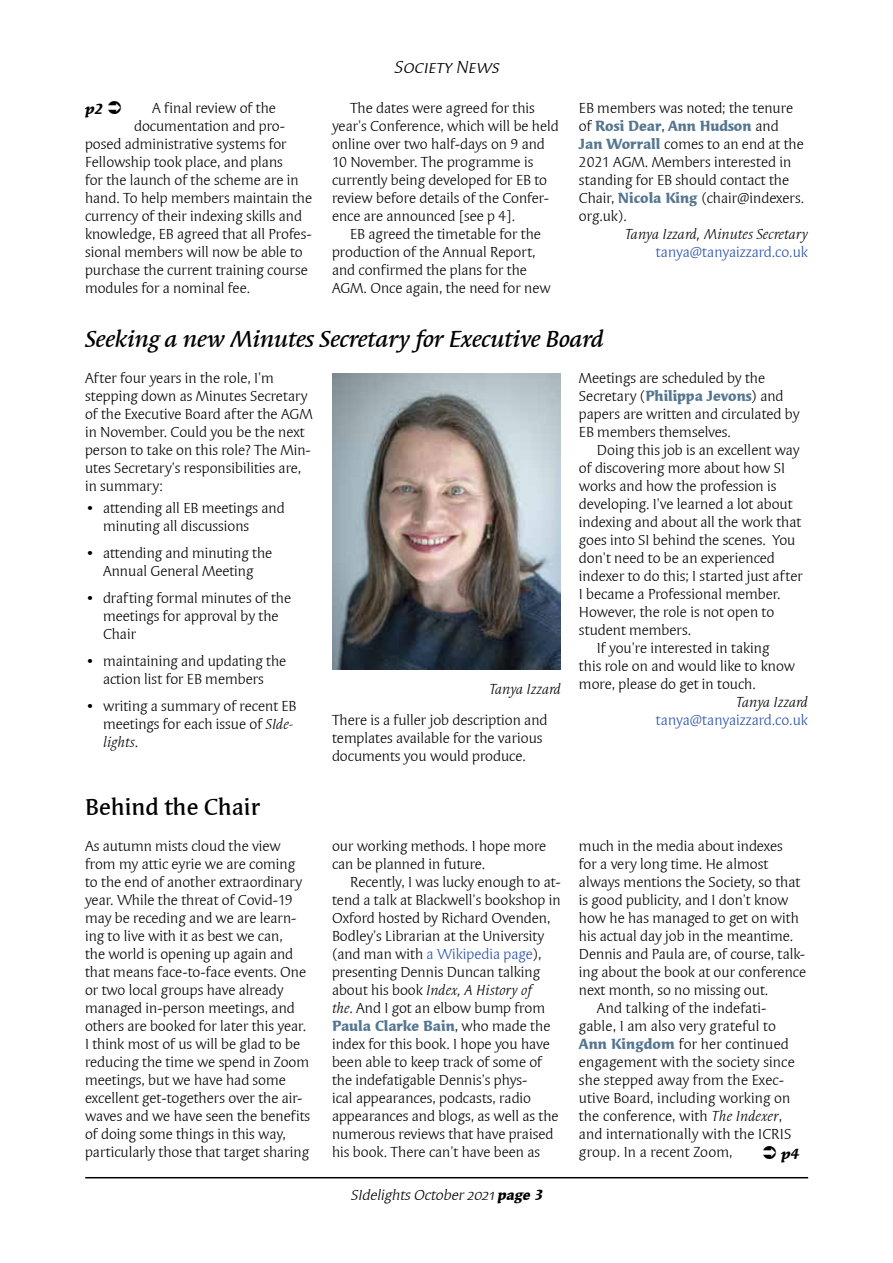
<style>
.page{position:relative;width:893px;height:1263px;background:#fff}
.page>*{position:absolute;margin:0;border:0;box-sizing:border-box;transform-origin:0 0}
.t1{font:24px "Syndor Md OSITCTT Medium Ita";color:#000}
.t2{font:24px "Syndor Md OSITCTT Medium";color:#000}
.t3{font:italic 18px "Syndor SCITCTT Book";color:#000}
.t4{font:15px/18px "Syndor ITCTT Book";color:#000}
.t5{font:italic 15px "Syndor ITCTT Book";color:#000}
.t6{font:15px "Syndor ITCTT Bold";color:#557690}
.t7{font:15px "Syndor ITCTT Book";color:#2850aa}
.t8{font:italic 15px "Syndor OSITCTT Book";color:#000}
.t9{font:italic 15px "Syndor ITCTT Bold";color:#000}
.s1{font-family:"Syndor ITCTT Book";color:#000}
.s2{font-family:"Syndor ITCTT Bold";color:#557690}
.s3{font-style:italic}
.s4{color:#2850aa}
.s5{font-family:"Syndor ITCTT Bold"}
</style>
<div class="page">
<hr style="left:85px;top:1177px;width:723px;height:1px;background:#000">
<img style="left:332px;top:373px;width:229px;height:296px">
<p class="t4" style="left:152px;top:99px;width:125px">A final review of the</p>
<p class="t4" style="left:134px;top:117px;width:153px">documentation and pro-</p>
<p class="t4" style="left:85px;top:135px;width:203px">posed administrative systems for</p>
<p class="t4" style="left:85px;top:153px;width:199px">Fellowship took place, and plans</p>
<p class="t4" style="left:85px;top:171px;width:215px">for the launch of the scheme are in</p>
<p class="t4" style="left:85px;top:189px;width:229px">hand. To help members maintain the</p>
<p class="t4" style="left:85px;top:207px;width:218px">currency of their indexing skills and</p>
<p class="t4" style="left:85px;top:225px;width:228px">knowledge, EB agreed that all Profes-</p>
<p class="t4" style="left:85px;top:243px;width:219px">sional members will now be able to</p>
<p class="t4" style="left:85px;top:261px;width:224px">purchase the current training course</p>
<p class="t4" style="left:85px;top:279px;width:167px">modules for a nominal fee.</p>
<p class="t9" style="left:85px;top:100px;width:20px">p2</p>
<p class="t3" style="left:394px;top:57px;width:110px">Society News</p>
<p class="t4" style="left:332px;top:99px;width:228px;text-indent:18px">The dates were agreed for this year’s Conference, which will be held online over two half-days on 9 and<br>10 November. The programme is currently being developed for EB to review before details of the Confer&shy;ence are announced [see p 4].</p>
<p class="t4" style="left:332px;top:225px;width:220px;text-indent:18px">EB agreed the timetable for the production of the Annual Report, and confirmed the plans for the<br>AGM. Once again, the need for new</p>
<p class="t4" style="left:579px;top:99px;width:216px">EB members was noted; the tenure</p>
<p class="t6" style="left:579px;top:116px;width:201px"><span class="s1">of</span> Rosi Dear<span class="s1">,</span> Ann Hudson <span class="s1">and</span></p>
<p class="t4" style="left:579px;top:135px;width:227px"><span class="s2">Jan Worrall</span> comes to an end at the<br>2021 AGM. Members interested in standing for EB should contact the<br>Chair, <span class="s2">Nicola King</span> (chair@indexers. org.uk).</p>
<p class="t5" style="left:625px;top:225px;width:185px">Tanya Izzard, Minutes Secretary</p>
<p class="t7" style="left:656px;top:243px;width:154px">tanya@tanyaizzard.co.uk</p>
<h1 class="t1" style="left:85px;top:325px;width:520px">Seeking a new Minutes Secretary for Executive Board</h1>
<p class="t4" style="left:85px;top:369px;width:229px">After four years in the role, I’m stepping down as Minutes Secretary of the Executive Board after the AGM in November. Could you be the next person to take on this role? The Min&shy;utes Secretary’s responsibilities are, in summary:</p>
<p class="t4" style="left:103px;top:499px;width:183px;text-indent:-18px">• attending all EB meetings and minuting all discussions</p>
<p class="t4" style="left:85px;top:544px;width:189px;text-align:center">• attending and minuting the<br>Annual General Meeting</p>
<p class="t4" style="left:103px;top:589px;width:190px;text-indent:-18px">• drafting formal minutes of the meetings for approval by the<br>Chair</p>
<p class="t4" style="left:85px;top:652px;width:203px;text-align:center">• maintaining and updating the action list for EB members</p>
<p class="t4" style="left:103px;top:697px;width:195px;text-indent:-18px">• writing a summary of recent EB meetings for each issue of <span class="s3">SIde&shy;lights</span>.</p>
<p class="t4" style="left:579px;top:369px;width:222px">Meetings are scheduled by the<br>Secretary (<span class="s2">Philippa Jevons</span>) and papers are written and circulated by<br>EB members themselves.</p>
<p class="t4" style="left:597px;top:441px;width:204px">Doing this job is an excellent way</p>
<p class="t4" style="left:579px;top:459px;width:208px">of discovering more about how SI</p>
<p class="t4" style="left:579px;top:477px;width:199px">works and how the profession is</p>
<p class="t4" style="left:579px;top:495px;width:215px">developing. I’ve learned a lot about</p>
<p class="t4" style="left:579px;top:513px;width:224px">indexing and about all the work that</p>
<p class="t4" style="left:579px;top:531px;width:218px">goes into SI behind the scenes. You</p>
<p class="t4" style="left:579px;top:549px;width:197px">don’t need to be an experienced</p>
<p class="t4" style="left:579px;top:567px;width:225px">indexer to do this; I started just after</p>
<p class="t4" style="left:579px;top:585px;width:203px">I became a Professional member.</p>
<p class="t4" style="left:579px;top:603px;width:197px">However, the role is not open to</p>
<p class="t4" style="left:579px;top:621px;width:114px">student members.</p>
<p class="t4" style="left:597px;top:639px;width:174px">If you’re interested in taking</p>
<p class="t4" style="left:579px;top:657px;width:217px">this role on and would like to know</p>
<p class="t4" style="left:579px;top:675px;width:178px">more, please do get in touch.</p>
<p class="t5" style="left:736px;top:693px;width:73px">Tanya Izzard</p>
<p class="t7" style="left:656px;top:711px;width:154px">tanya@tanyaizzard.co.uk</p>
<p class="t5" style="left:489px;top:681px;width:73px">Tanya Izzard</p>
<p class="t4" style="left:332px;top:711px;width:217px">There is a fuller job description and templates available for the various documents you would produce.</p>
<h1 class="t2" style="left:85px;top:793px;width:177px">Behind the Chair</h1>
<p class="t4" style="left:85px;top:837px;width:227px">As autumn mists cloud the view from my attic eyrie we are coming to the end of another extraordinary year. While the threat of Covid-19 may be receding and we are learn&shy;ing to live with it as best we can,<br>the world is opening up again and that means face-to-face events. One or two local groups have already managed in-person meetings, and others are booked for later this year.<br>I think most of us will be glad to be reducing the time we spend in Zoom meetings, but we have had some excellent get-togethers over the air&shy;waves and we have seen the benefits of doing some things in this way, particularly those that target sharing</p>
<p class="t4" style="left:332px;top:837px;width:216px">our working methods. I hope more can be planned in future.</p>
<p class="t4" style="left:332px;top:873px;width:230px;text-indent:18px">Recently, I was lucky enough to at&shy;tend a talk at Blackwell’s bookshop in Oxford hosted by Richard Ovenden, Bodley’s Librarian at the University (and man with <span class="s4">a Wikipedia page</span>), presenting Dennis Duncan talking about his book <span class="s3">Index, A History of<br>the</span>. And I got an elbow bump from</p>
<p class="t6" style="left:332px;top:1016px;width:220px">Paula Clarke Bain<span class="s1">, who made the</span></p>
<p class="t4" style="left:332px;top:1035px;width:228px">index for this book. I hope you have been able to keep track of some of the indefatigable Dennis’s phys-<br>ical appearances, podcasts, radio appearances and blogs, as well as the numerous reviews that have praised his book. There can’t have been as</p>
<p class="t8" style="left:351px;top:1187px;width:197px">SIdelights October2021<span class="s5">page 3</span></p>
<p class="t4" style="left:579px;top:837px;width:205px">much in the media about indexes</p>
<p class="t4" style="left:579px;top:855px;width:191px">for a very long time. He almost</p>
<p class="t4" style="left:579px;top:873px;width:223px">always mentions the Society, so that</p>
<p class="t4" style="left:579px;top:891px;width:211px">is good publicity, and I don’t know</p>
<p class="t4" style="left:579px;top:909px;width:221px">how he has managed to get on with</p>
<p class="t4" style="left:579px;top:927px;width:216px">his actual day job in the meantime.</p>
<p class="t4" style="left:579px;top:945px;width:228px">Dennis and Paula are, of course, talk-</p>
<p class="t4" style="left:579px;top:963px;width:229px">ing about the book at our conference</p>
<p class="t4" style="left:579px;top:981px;width:191px">next month, so no missing out.</p>
<p class="t4" style="left:597px;top:999px;width:171px">And talking of the indefati-</p>
<p class="t4" style="left:579px;top:1017px;width:199px">gable, I am also very grateful to</p>
<p class="t4" style="left:579px;top:1035px;width:211px"><span class="s2">Ann Kingdom</span> for her continued</p>
<p class="t4" style="left:579px;top:1053px;width:217px">engagement with the society since</p>
<p class="t4" style="left:579px;top:1071px;width:207px">she stepped away from the Exec-</p>
<p class="t4" style="left:579px;top:1089px;width:213px">utive Board, including working on</p>
<p class="t4" style="left:579px;top:1107px;width:205px">the conference, with <span class="s3">The Indexer</span>,</p>
<p class="t4" style="left:579px;top:1125px;width:214px">and internationally with the ICRIS</p>
<p class="t4" style="left:579px;top:1143px;width:155px">group. In a recent Zoom,</p>
<p class="t9" style="left:781px;top:1145px;width:20px">p4</p>
</div>
